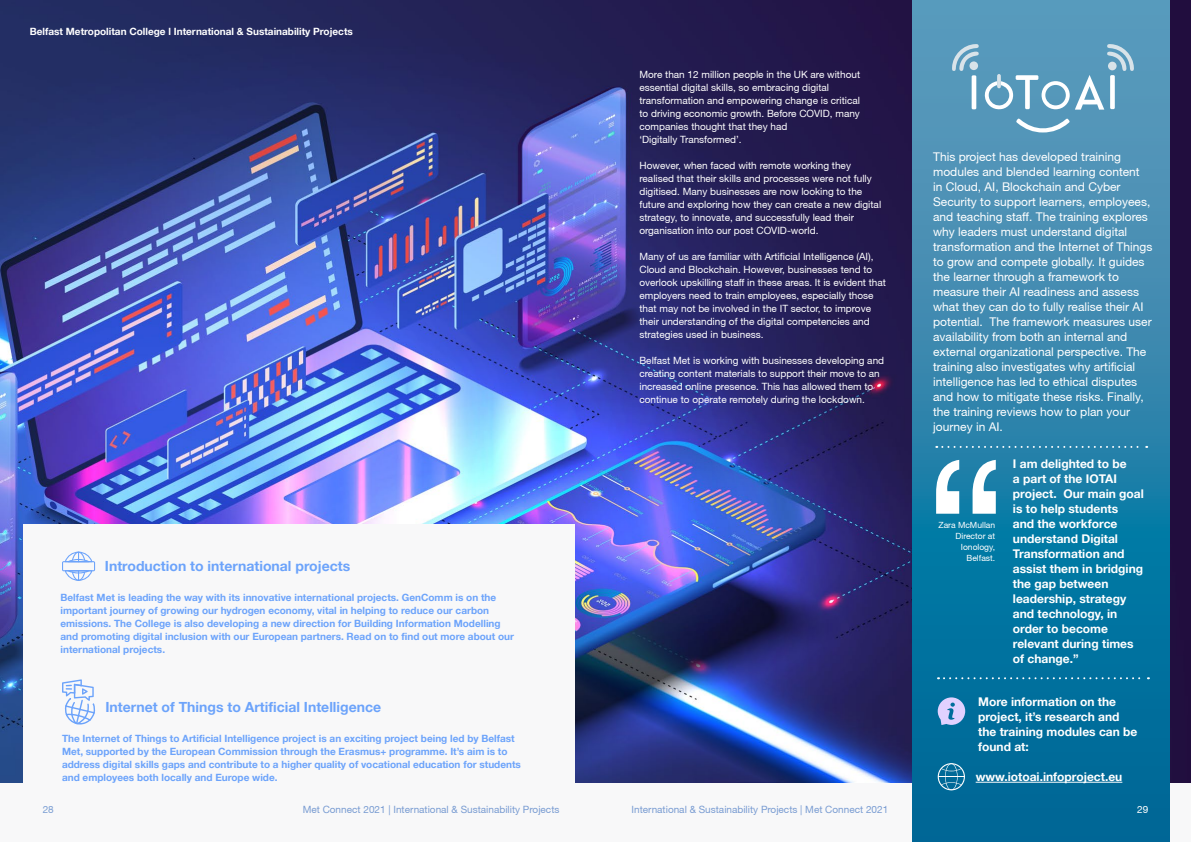
<style>
.page{position:relative;width:1191px;height:842px;background:#f8f8f9}
.page>*{position:absolute;margin:0;border:0;box-sizing:border-box;transform-origin:0 0}
.t1{font:700 14px "Helvetica 75";color:#6ca3fb}
.t2{font:12px/15px "Helvetica 55 Roman";color:#fff}
.t3{font:700 12px/15px "Helvetica 75";color:#fff}
.t4{font:10px/13px "Helvetica 55 Roman";color:#fff}
.t5{font:700 10px/13px "Helvetica 75";color:#6ca3fb}
.t6{font:10px "Helvetica 55 Roman";color:#799cd2}
.t7{font:700 10px "Helvetica 75";color:#fff}
.t8{font:10px "Helvetica 55 Roman";color:#7b9ed3}
.t9{font:8.5px/11px "Helvetica 55 Roman";color:#fff;text-align:right}
</style>
<div class="page">
<img style="left:0;top:0;width:1191px;height:782px">
<div style="left:23px;top:524px;width:551px;height:268px;background:#f8f8f9"></div>
<svg style="left:912px;top:0;width:257px;height:842px;background:#2681a9"></svg>
<svg style="left:1015px;top:118px;width:55px;height:14px"></svg>
<svg style="left:951px;top:44px;width:183px;height:66px;background:#72a9c6"></svg>
<svg style="left:936px;top:460px;width:59px;height:54px"></svg>
<svg style="left:937px;top:697px;width:28px;height:28px"></svg>
<svg style="left:937px;top:763px;width:28px;height:27px"></svg>
<hr style="left:975px;top:782px;width:147px;height:1px;background:#fff">
<svg style="left:938px;top:677px;width:211px;height:2px"></svg>
<svg style="left:936px;top:446px;width:211px;height:2px"></svg>
<svg style="left:62px;top:679px;width:33px;height:45px"></svg>
<svg style="left:62px;top:552px;width:33px;height:29px"></svg>
<p class="t7" style="left:30px;top:25px;width:325px">Belfast Metropolitan College l International &amp; Sustainability Projects</p>
<h1 class="t1" style="left:105px;top:558px;width:247px">Introduction to international projects</h1>
<p class="t5" style="left:60px;top:591px;width:455px">Belfast Met is leading the way with its innovative international projects. GenComm is on the important journey of growing our hydrogen economy, vital in helping to reduce our carbon emissions. The College is also developing a new direction for Building Information Modelling and promoting digital inclusion with our European partners. Read on to find out more about our international projects.</p>
<h1 class="t1" style="left:105px;top:698px;width:277px">Internet of Things to Artificial Intelligence</h1>
<p class="t5" style="left:62px;top:732px;width:460px">The Internet of Things to Artificial Intelligence project is an exciting project being led by Belfast Met, supported by the European Commission through the Erasmus+ programme. It’s aim is to address digital skills gaps and contribute to a higher quality of vocational education for students and employees both locally and Europe wide.</p>
<p class="t4" style="left:639px;top:68px;width:222px">More than 12 million people in the UK are without essential digital skills, so embracing digital transformation and empowering change is critical to driving economic growth. Before COVID, many companies thought that they had<br>‘Digitally Transformed’.</p>
<p class="t4" style="left:639px;top:159px;width:243px">However, when faced with remote working they realised that their skills and processes were not fully digitised. Many businesses are now looking to the future and exploring how they can create a new digital strategy, to innovate, and successfully lead their organisation into our post COVID-world.</p>
<p class="t4" style="left:639px;top:250px;width:248px">Many of us are familiar with Artificial Intelligence (AI), Cloud and Blockchain. However, businesses tend to overlook upskilling staff in these areas. It is evident that employers need to train employees, especially those that may not be involved in the IT sector, to improve their understanding of the digital competencies and strategies used in business.</p>
<p class="t4" style="left:639px;top:354px;width:246px">Belfast Met is working with businesses developing and creating content materials to support their move to an increased online presence. This has allowed them to continue to operate remotely during the lockdown.</p>
<p class="t8" style="left:43px;top:804px;width:13px">28</p>
<p class="t6" style="left:303px;top:804px;width:258px">Met Connect 2021 | International &amp; Sustainability Projects</p>
<p class="t6" style="left:631px;top:804px;width:258px">International &amp; Sustainability Projects | Met Connect 2021</p>
<p class="t2" style="left:933px;top:149px;width:221px">This project has developed training modules and blended learning content<br>in Cloud, AI, Blockchain and Cyber Security to support learners, employees, and teaching staff. The training explores why leaders must understand digital transformation and the Internet of Things to grow and compete globally. It guides the learner through a framework to measure their AI readiness and assess what they can do to fully realise their AI potential. The framework measures user availability from both an internal and external organizational perspective. The training also investigates why artificial intelligence has led to ethical disputes and how to mitigate these risks. Finally, the training reviews how to plan your journey in AI.</p>
<p class="t3" style="left:1013px;top:456px;width:132px">I am delighted to be<br>a part of the IOTAI project. Our main goal is to help students<br>and the workforce understand Digital<br>Transformation and assist them in bridging the gap between leadership, strategy and technology, in order to become relevant during times of change.”</p>
<p class="t9" style="left:938px;top:519px;width:58px">Zara McMullan<br>Director at<br>Ionology,<br>Belfast.</p>
<p class="t3" style="left:978px;top:694px;width:161px">More information on the project, it’s research and the training modules can be found at:</p>
<p class="t3" style="left:975px;top:769px;width:148px">www.iotoai.infoproject.eu</p>
<p class="t4" style="left:1137px;top:803px;width:13px">29</p>
</div>
